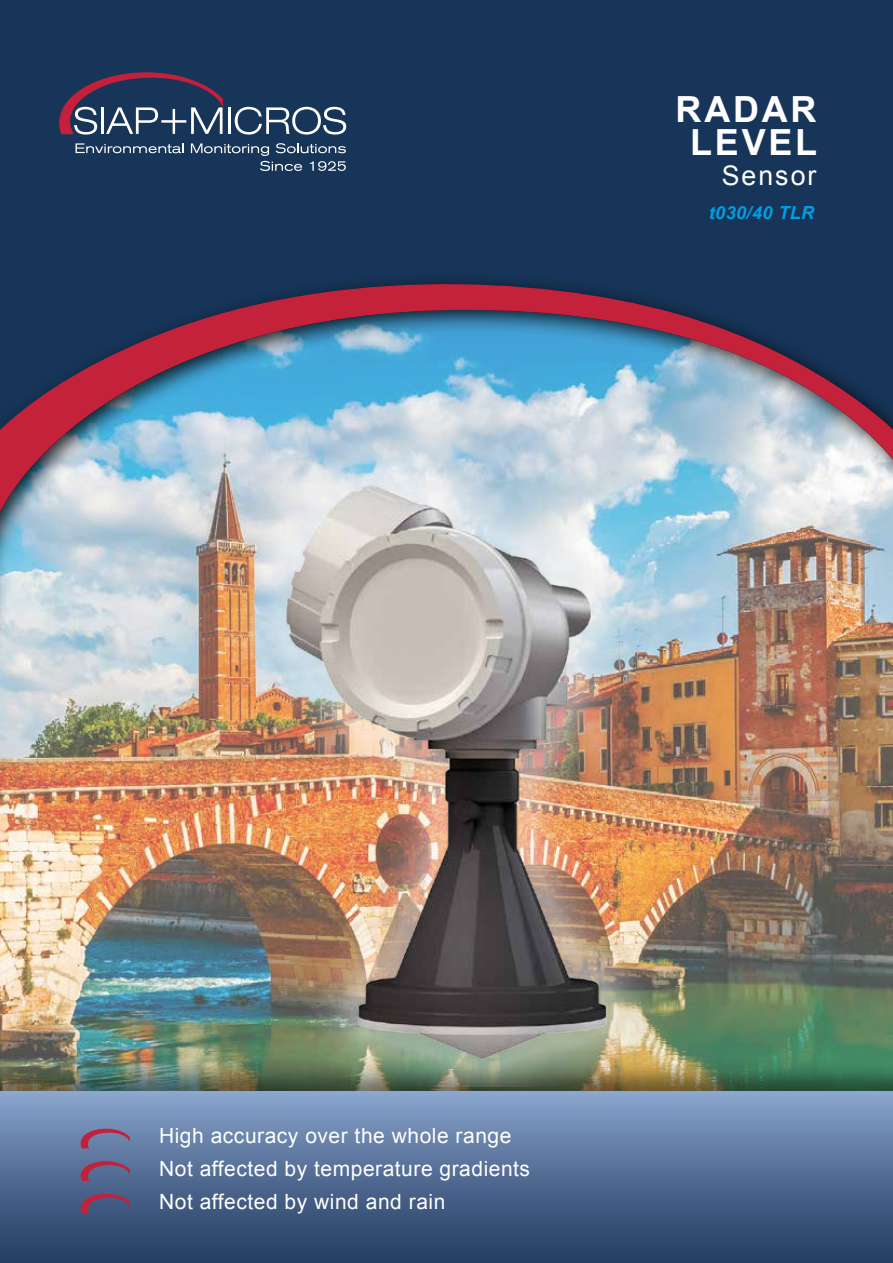
<style>
.page{position:relative;width:893px;height:1263px;background:#fff}
.page>*{position:absolute;margin:0;border:0;box-sizing:border-box;transform-origin:0 0}
.t1{font:700 36px/33px "Arial";letter-spacing:.075em;color:#fff;text-align:center}
.t2{font:27px "Arial";letter-spacing:.075em;color:#fff}
.t3{font:21px/33px "Arial";letter-spacing:.025em;color:#fff}
.t4{font:italic 700 18px "Arial";letter-spacing:.025em;color:#009fe3}
</style>
<div class="page">
<img style="left:0;top:680px;width:893px;height:379px">
<div style="left:0;top:0;width:893px;height:266px;background:#173558"></div>
<img style="left:0;top:266px;width:893px;height:389px">
<div style="left:0;top:1059px;width:893px;height:204px;background:#000;opacity:.51"></div>
<div style="left:0;top:1092px;width:893px;height:171px;background:linear-gradient(to bottom,#87a2ca,#20395e)"></div>
<svg style="left:59px;top:73px;width:164px;height:62px;background:#454866"></svg>
<hr style="left:228px;top:107px;width:2px;height:27px;background:#fff">
<svg style="left:235px;top:107px;width:111px;height:28px"></svg>
<svg style="left:76px;top:143px;width:108px;height:10px"></svg>
<svg style="left:191px;top:143px;width:155px;height:28px;background:#3a5471"></svg>
<img style="left:140px;top:442px;width:622px;height:645px">
<svg style="left:81px;top:1129px;width:48px;height:21px"></svg>
<svg style="left:81px;top:1162px;width:48px;height:21px"></svg>
<svg style="left:81px;top:1194px;width:48px;height:22px"></svg>
<h1 class="t1" style="left:676px;top:94px;width:143px">RADAR<br>LEVEL</h1>
<p class="t2" style="left:722px;top:158px;width:96px">Sensor</p>
<p class="t4" style="left:709px;top:201px;width:107px">t030/40 TLR</p>
<p class="t3" style="left:159px;top:1119px;width:373px">High accuracy over the whole range<br>Not affected by temperature gradients<br>Not affected by wind and rain</p>
</div>
